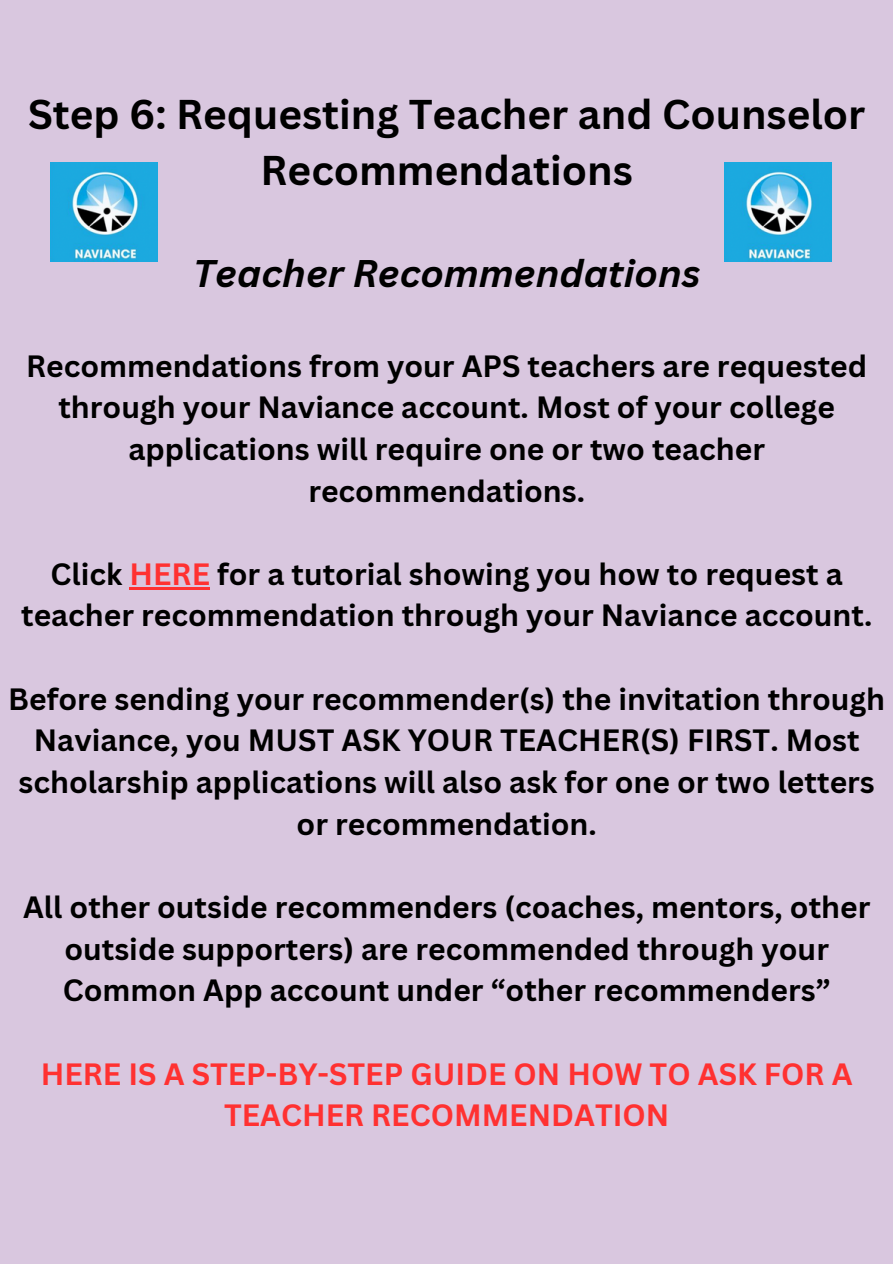
<style>
.page{position:relative;width:893px;height:1264px;background:#fff}
.page>*{position:absolute;margin:0;border:0;box-sizing:border-box;transform-origin:0 0}
.t1{font:700 40.5px/56.2px "Canva Sans";color:#000;text-align:center}
.t2{font:italic 700 37.5px "Canva Sans";color:#000}
.t3{font:700 30px/41.7px "Canva Sans";color:#000;text-align:center}
.t4{font:700 30px/41.7px "Canva Sans";color:#ff3131;text-align:center}
.s1{color:#ff3131}
</style>
<div class="page">
<div style="left:0;top:0;width:892px;height:1263px;background:#d9c7df"></div>
<hr style="left:130px;top:587px;width:80px;height:2px;background:#ff3131">
<img style="left:724px;top:163px;width:107px;height:99px">
<img style="left:50px;top:163px;width:107px;height:99px">
<h1 class="t1" style="left:28px;top:85px;width:838px">Step 6: Requesting Teacher and Counselor<br>Recommendations</h1>
<p class="t2" style="left:193px;top:246px;width:508px">Teacher Recommendations</p>
<p class="t3" style="left:26px;top:344px;width:842px">Recommendations from your APS teachers are requested through your Naviance account. Most of your college applications will require one or two teacher recommendations.</p>
<p class="t3" style="left:21px;top:552px;width:852px">Click <span class="s1">HERE</span> for a tutorial showing you how to request a teacher recommendation through your Naviance account.</p>
<p class="t3" style="left:8px;top:677px;width:878px">Before sending your recommender(s) the invitation through Naviance, you MUST ASK YOUR TEACHER(S) FIRST. Most scholarship applications will also ask for one or two letters or recommendation.</p>
<p class="t3" style="left:23px;top:885px;width:848px">All other outside recommenders (coaches, mentors, other outside supporters) are recommended through your<br>Common App account under “other recommenders”</p>
<p class="t4" style="left:41px;top:1052px;width:813px">HERE IS A STEP-BY-STEP GUIDE ON HOW TO ASK FOR A<br>TEACHER RECOMMENDATION</p>
</div>
